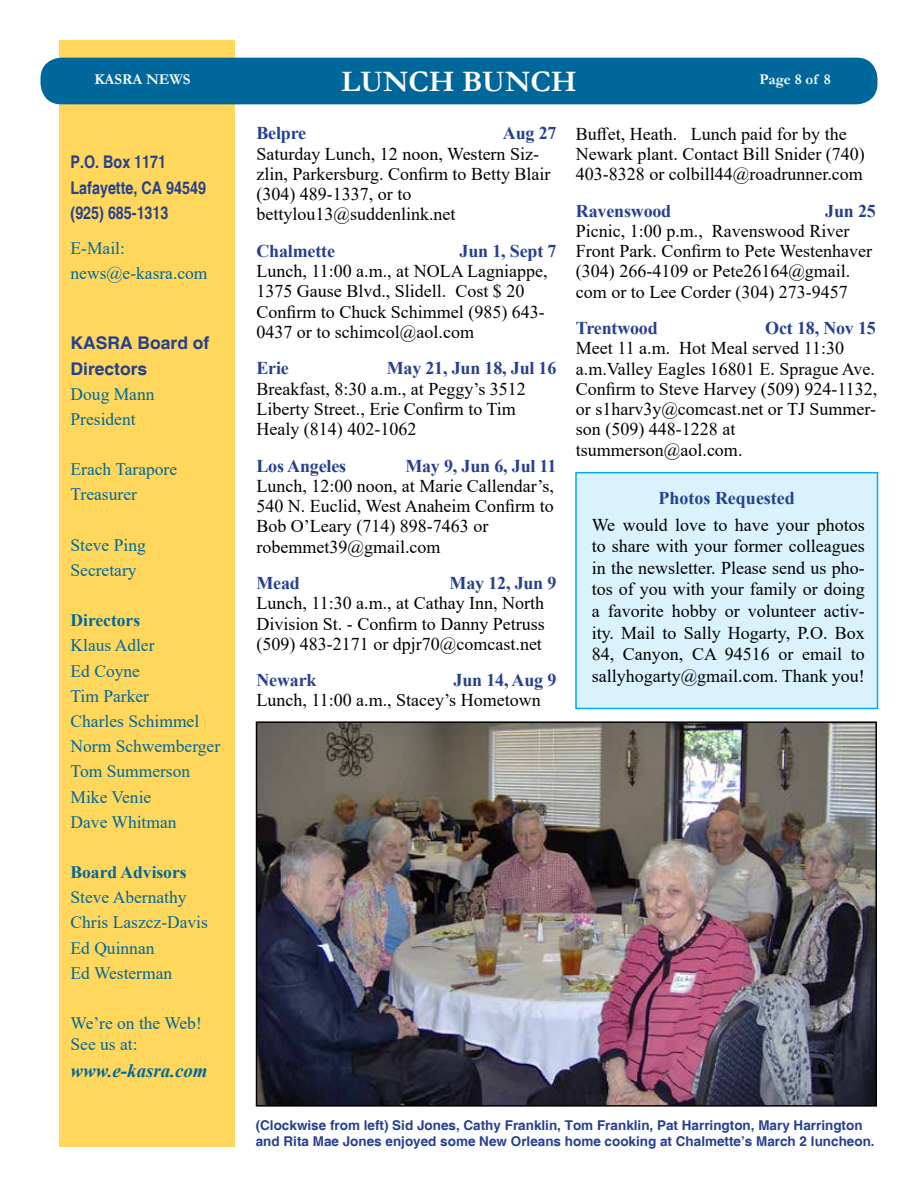
<style>
.page{position:relative;width:918px;height:1188px;background:#fff}
.page>*{position:absolute;margin:0;border:0;box-sizing:border-box;transform-origin:0 0}
.t1{font:700 30px "Garamond";color:#fff}
.t2{font:italic 700 18.9px "Times New Roman";color:#00679b}
.t3{font:18px/20.2px "Times New Roman";color:#000}
.t4{font:700 18px "Times New Roman";letter-spacing:-.01em;color:#25408f}
.t5{font:17.55px/25.2px "Times New Roman";color:#00679b}
.t6{font:700 condensed 17.55px/25.2px "Helvetica";color:#25408f}
.t7{font:700 17.55px "Times New Roman";color:#00679b}
.t8{font:700 17.55px/25.2px "Helvetica";color:#25408f}
.t9{font:700 15px "Garamond";color:#fff}
.t10{font:700 13.5px/16.2px "Helvetica";color:#25408f}
</style>
<div class="page">
<div style="left:59px;top:40px;width:175px;height:1108px;background:#ffd75c"></div>
<div style="left:40px;top:58px;width:838px;height:46px;background:#00679b;border-radius:21px"></div>
<img style="left:259px;top:724px;width:615px;height:380px">
<div style="left:256px;top:721px;width:621px;height:386px;border:2px solid #000"></div>
<div style="left:575px;top:472px;width:303px;height:237px;background:#d9f2fc"></div>
<div style="left:575px;top:472px;width:303px;height:237px;border:2px solid #00aeef"></div>
<h1 class="t1" style="left:341px;top:61px;width:237px">LUNCH BUNCH</h1>
<p class="t9" style="left:94px;top:69px;width:98px">KASRA NEWS</p>
<p class="t9" style="left:760px;top:69px;width:73px">Page 8 of 8</p>
<p class="t4" style="left:256px;top:120px;width:51px">Belpre</p>
<p class="t4" style="left:503px;top:120px;width:55px">Aug 27</p>
<p class="t3" style="left:256px;top:143px;width:296px">Saturday Lunch, 12 noon, Western Siz&shy;zlin, Parkersburg. Confirm to Betty Blair (304) 489-1337, or to bettylou13@suddenlink.net</p>
<p class="t4" style="left:256px;top:238px;width:80px">Chalmette</p>
<p class="t4" style="left:460px;top:238px;width:98px">Jun 1, Sept 7</p>
<p class="t3" style="left:256px;top:260px;width:293px">Lunch, 11:00 a.m., at NOLA Lagniappe, 1375 Gause Blvd., Slidell. Cost $ 20<br>Confirm to Chuck Schimmel (985) 643- 0437 or to schimcol@aol.com</p>
<p class="t4" style="left:256px;top:355px;width:34px">Erie</p>
<p class="t4" style="left:387px;top:355px;width:171px">May 21, Jun 18, Jul 16</p>
<p class="t3" style="left:256px;top:378px;width:271px">Breakfast, 8:30 a.m., at Peggy’s 3512<br>Liberty Street., Erie Confirm to Tim<br>Healy (814) 402-1062</p>
<p class="t4" style="left:256px;top:453px;width:91px">Los Angeles</p>
<p class="t4" style="left:405px;top:453px;width:153px">May 9, Jun 6, Jul 11</p>
<p class="t3" style="left:256px;top:475px;width:299px">Lunch, 12:00 noon, at Marie Callendar’s, 540 N. Euclid, West Anaheim Confirm to Bob O’Leary (714) 898-7463 or robemmet39@gmail.com</p>
<p class="t4" style="left:256px;top:570px;width:45px">Mead</p>
<p class="t4" style="left:450px;top:570px;width:108px">May 12, Jun 9</p>
<p class="t3" style="left:256px;top:593px;width:290px;text-align:justify">Lunch, 11:30 a.m., at Cathay Inn, North Division St. - Confirm to Danny Petruss (509) 483-2171 or dpjr70@comcast.net</p>
<p class="t4" style="left:256px;top:667px;width:62px">Newark</p>
<p class="t4" style="left:454px;top:667px;width:104px">Jun 14, Aug 9</p>
<p class="t3" style="left:256px;top:690px;width:286px">Lunch, 11:00 a.m., Stacey’s Hometown</p>
<p class="t3" style="left:576px;top:123px;width:290px">Buffet, Heath. Lunch paid for by the<br>Newark plant. Contact Bill Snider (740)<br>403-8328 or colbill44@roadrunner.com</p>
<p class="t4" style="left:576px;top:198px;width:97px">Ravenswood</p>
<p class="t4" style="left:825px;top:198px;width:52px">Jun 25</p>
<p class="t3" style="left:576px;top:220px;width:298px">Picnic, 1:00 p.m., Ravenswood River Front Park. Confirm to Pete Westenhaver (304) 266-4109 or Pete26164@gmail. com or to Lee Corder (304) 273-9457</p>
<p class="t4" style="left:576px;top:315px;width:83px">Trentwood</p>
<p class="t4" style="left:765px;top:315px;width:112px">Oct 18, Nov 15</p>
<p class="t3" style="left:576px;top:338px;width:303px">Meet 11 a.m. Hot Meal served 11:30 a.m.Valley Eagles 16801 E. Sprague Ave.<br>Confirm to Steve Harvey (509) 924-1132, or s1harv3y@comcast.net or TJ Summer&shy;son (509) 448-1228 at tsummerson@aol.com.</p>
<p class="t6" style="left:71px;top:150px;width:137px">P.O. Box 1171<br>Lafayette, CA 94549 (925) 685-1313</p>
<p class="t5" style="left:71px;top:235px;width:138px">E-Mail: news@e-kasra.com</p>
<p class="t8" style="left:71px;top:332px;width:140px">KASRA Board of<br>Directors</p>
<p class="t5" style="left:71px;top:381px;width:85px">Doug Mann<br>President</p>
<p class="t5" style="left:71px;top:456px;width:108px">Erach Tarapore<br>Treasurer</p>
<p class="t5" style="left:71px;top:532px;width:77px">Steve Ping<br>Secretary</p>
<p class="t7" style="left:71px;top:608px;width:71px">Directors</p>
<p class="t5" style="left:71px;top:632px;width:151px">Klaus Adler<br>Ed Coyne<br>Tim Parker<br>Charles Schimmel<br>Norm Schwemberger<br>Tom Summerson<br>Mike Venie<br>Dave Whitman</p>
<p class="t7" style="left:71px;top:859px;width:118px">Board Advisors</p>
<p class="t5" style="left:71px;top:884px;width:139px">Steve Abernathy<br>Chris Laszcz-Davis<br>Ed Quinnan<br>Ed Westerman</p>
<p class="t5" style="left:71px;top:1012px;width:133px;line-height:21px">We’re on the Web!<br>See us at:</p>
<p class="t2" style="left:71px;top:1057px;width:139px">www.e-kasra.com</p>
<p class="t4" style="left:658px;top:485px;width:138px">Photos Requested</p>
<p class="t3" style="left:592px;top:513px;width:275px;line-height:21.6px;text-align:justify">We would love to have your photos to share with your former colleagues in the newsletter. Please send us pho&shy;tos of you with your family or doing a favorite hobby or volunteer activ&shy;ity. Mail to Sally Hogarty, P.O. Box 84, Canyon, CA 94516 or email to sallyhogarty@gmail.com. Thank you!</p>
<p class="t10" style="left:256px;top:1118px;width:620px">(Clockwise from left) Sid Jones, Cathy Franklin, Tom Franklin, Pat Harrington, Mary Harrington and Rita Mae Jones enjoyed some New Orleans home cooking at Chalmette’s March 2 luncheon.</p>
</div>
